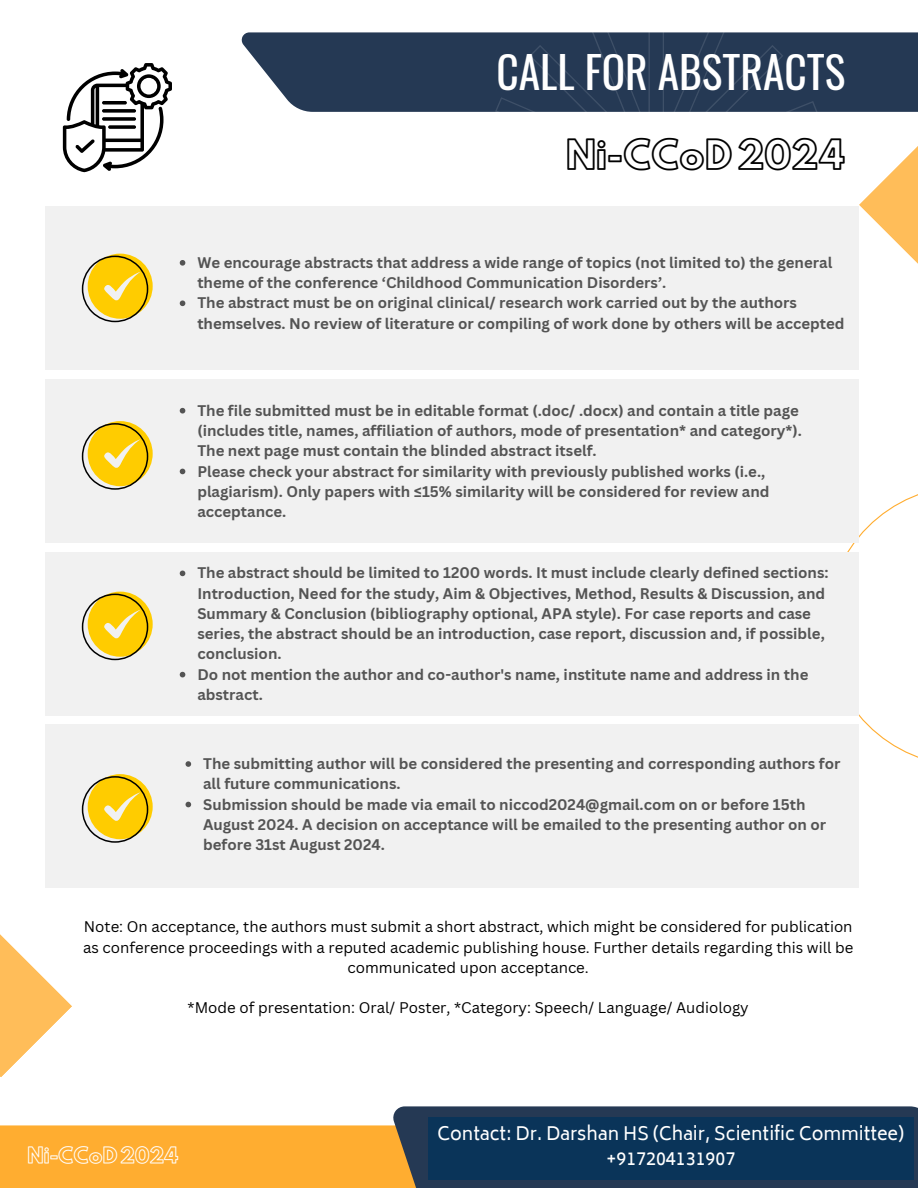
<style>
.page{position:relative;width:918px;height:1188px;background:#fff}
.page>*{position:absolute;margin:0;border:0;box-sizing:border-box;transform-origin:0 0}
.t1{font:43.5px "Oswald";color:#fff}
.t2{font:36px "Hussar Ekologiczne 1";color:#000}
.t3{font:19.5px "Hussar Ekologiczne 1";color:#fff}
.t4{font:18px/24.8px "Biryani";color:#fff;text-align:center}
.t5{font:700 15px/20.2px "Canva Sans";color:#545454}
.t6{font:15px/20.2px "Canva Sans";color:#000;text-align:center}
</style>
<div class="page">
<div style="left:0;top:1125px;width:497px;height:63px;background:#ffad30"></div>
<div style="left:393px;top:1106px;width:525px;height:82px;background:#253954"></div>
<svg style="left:826px;top:494px;width:92px;height:264px"></svg>
<svg style="left:242px;top:32px;width:676px;height:80px;background:#364961"></svg>
<svg style="left:0;top:934px;width:72px;height:143px"></svg>
<svg style="left:859px;top:146px;width:59px;height:118px"></svg>
<svg style="left:484px;top:32px;width:344px;height:80px;background:#273b56"></svg>
<div style="left:428px;top:1117px;width:485px;height:63px;background:#0a3459"></div>
<svg style="left:63px;top:63px;width:109px;height:109px"></svg>
<div style="left:46px;top:206px;width:813px;height:164px;background:#f1f1f1"></div>
<div style="left:46px;top:379px;width:813px;height:164px;background:#f1f1f1"></div>
<div style="left:46px;top:552px;width:813px;height:163px;background:#f1f1f1"></div>
<div style="left:46px;top:724px;width:813px;height:164px;background:#f1f1f1"></div>
<svg style="left:82px;top:254px;width:71px;height:68px"></svg>
<svg style="left:180px;top:260px;width:5px;height:6px"></svg>
<svg style="left:180px;top:300px;width:5px;height:6px"></svg>
<svg style="left:180px;top:408px;width:5px;height:6px"></svg>
<svg style="left:180px;top:469px;width:5px;height:5px"></svg>
<svg style="left:180px;top:571px;width:5px;height:5px"></svg>
<svg style="left:180px;top:672px;width:5px;height:5px"></svg>
<svg style="left:186px;top:761px;width:5px;height:6px"></svg>
<svg style="left:186px;top:802px;width:5px;height:5px"></svg>
<svg style="left:82px;top:774px;width:71px;height:69px"></svg>
<svg style="left:82px;top:592px;width:71px;height:68px"></svg>
<svg style="left:82px;top:421px;width:71px;height:69px"></svg>
<p class="t1" style="left:496px;top:38px;width:350px">CALL FOR ABSTRACTS</p>
<p class="t2" style="left:566px;top:140px;width:281px">Ni-CCoD2024</p>
<h2 class="t5" style="left:197px;top:252px;width:636px">We encourage abstracts that address a wide range of topics (not limited to) the general theme of the conference ‘Childhood Communication Disorders’.</h2>
<p class="t5" style="left:197px;top:292px;width:649px">The abstract must be on original clinical/ research work carried out by the authors themselves. No review of literature or compiling of work done by others will be accepted</p>
<p class="t5" style="left:197px;top:400px;width:606px">The file submitted must be in editable format (.doc/ .docx) and contain a title page (includes title, names, affiliation of authors, mode of presentation* and category*).<br>The next page must contain the blinded abstract itself.</p>
<p class="t5" style="left:197px;top:461px;width:574px">Please check your abstract for similarity with previously published works (i.e., plagiarism). Only papers with ≤15% similarity will be considered for review and acceptance.</p>
<p class="t5" style="left:197px;top:562px;width:633px">The abstract should be limited to 1200 words. It must include clearly defined sections:<br>Introduction, Need for the study, Aim &amp; Objectives, Method, Results &amp; Discussion, and Summary &amp; Conclusion (bibliography optional, APA style). For case reports and case series, the abstract should be an introduction, case report, discussion and, if possible, conclusion.</p>
<p class="t5" style="left:197px;top:664px;width:613px">Do not mention the author and co-author's name, institute name and address in the abstract.</p>
<p class="t5" style="left:203px;top:753px;width:639px">The submitting author will be considered the presenting and corresponding authors for all future communications.</p>
<p class="t5" style="left:203px;top:794px;width:624px">Submission should be made via email to niccod2024@gmail.com on or before 15th<br>August 2024. A decision on acceptance will be emailed to the presenting author on or before 31st August 2024.</p>
<p class="t6" style="left:83px;top:916px;width:772px">Note: On acceptance, the authors must submit a short abstract, which might be considered for publication as conference proceedings with a reputed academic publishing house. Further details regarding this will be communicated upon acceptance.</p>
<p class="t6" style="left:188px;top:997px;width:563px">*Mode of presentation: Oral/ Poster, *Category: Speech/ Language/ Audiology</p>
<p class="t3" style="left:28px;top:1148px;width:153px">Ni-CCoD2024</p>
<h1 class="t4" style="left:437px;top:1121px;width:468px">Contact: Dr. Darshan HS (Chair, Scientific Committee) +917204131907</h1>
</div>
